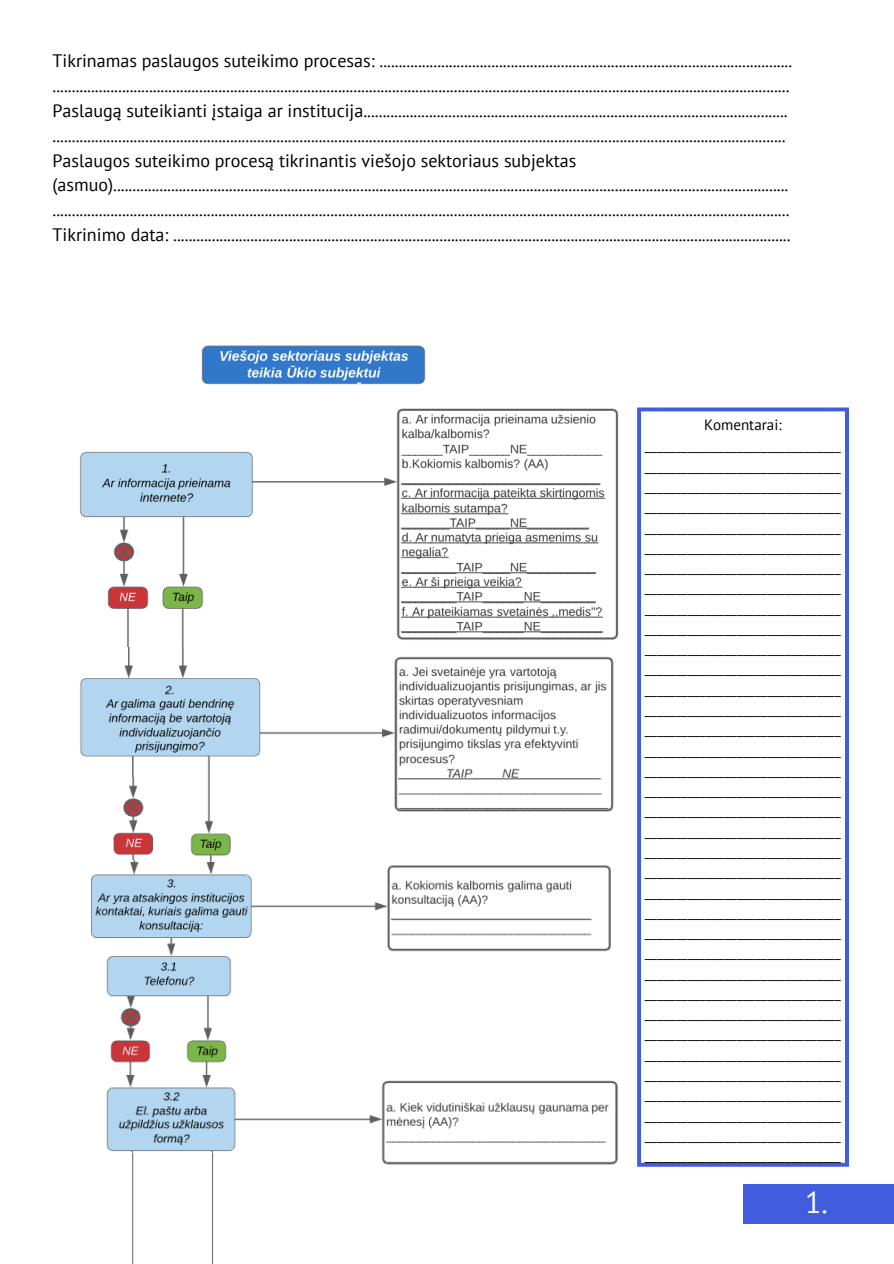
<style>
.page{position:relative;width:894px;height:1264px;background:#fff}
.page>*{position:absolute;margin:0;border:0;box-sizing:border-box;transform-origin:0 0}
.t1{font:30px "PT Sans";color:#fff}
.t2{font:18px/24.8px "PT Sans";color:#000}
.t3{font:15px/20.2px "PT Sans";color:#000;text-align:justify}
</style>
<div class="page">
<img style="left:80px;top:345px;width:539px;height:302px">
<img style="left:80px;top:647px;width:534px;height:213px">
<img style="left:91px;top:860px;width:527px;height:305px">
<div style="left:110px;top:1152px;width:119px;height:111px;background:#fff"></div>
<hr style="left:132px;top:1152px;width:1px;height:111px;background:#6f7274">
<hr style="left:212px;top:1152px;width:1px;height:111px;background:#6f7274">
<div style="left:743px;top:1183px;width:150px;height:40px;background:#415ddd"></div>
<svg style="left:637px;top:407px;width:211px;height:759px"></svg>
<p class="t2" style="left:53px;top:48px;width:741px">Tikrinamas paslaugos suteikimo procesas: ...........................................................................................................</p>
<p class="t2" style="left:53px;top:73px;width:738px">...............................................................................................................................................................................................</p>
<p class="t2" style="left:53px;top:98px;width:736px">Paslaugą suteikianti įstaiga ar institucija..............................................................................................................</p>
<p class="t2" style="left:53px;top:123px;width:734px">..............................................................................................................................................................................................</p>
<p class="t2" style="left:53px;top:147px;width:737px">Paslaugos suteikimo procesą tikrinantis viešojo sektoriaus subjektas (asmuo)...............................................................................................................................................................................</p>
<p class="t2" style="left:53px;top:197px;width:738px">...............................................................................................................................................................................................</p>
<p class="t2" style="left:53px;top:222px;width:739px">Tikrinimo data: ................................................................................................................................................................</p>
<p class="t3" style="left:703px;top:414px;width:79px">Komentarai:</p>
<p class="t3" style="left:644px;top:435px;width:197px">________________________________ ________________________________ ________________________________ ________________________________ ________________________________ ________________________________ ________________________________ ________________________________ ________________________________</p>
<p class="t3" style="left:644px;top:617px;width:197px">________________________________</p>
<p class="t3" style="left:644px;top:637px;width:197px">________________________________</p>
<p class="t3" style="left:644px;top:657px;width:197px">________________________________</p>
<p class="t3" style="left:644px;top:678px;width:197px">________________________________</p>
<p class="t3" style="left:644px;top:698px;width:197px">________________________________</p>
<p class="t3" style="left:644px;top:718px;width:197px">________________________________</p>
<p class="t3" style="left:644px;top:739px;width:197px">________________________________</p>
<p class="t3" style="left:644px;top:759px;width:197px">________________________________</p>
<p class="t3" style="left:644px;top:779px;width:197px">________________________________</p>
<p class="t3" style="left:644px;top:799px;width:197px">________________________________</p>
<p class="t3" style="left:644px;top:820px;width:197px">________________________________</p>
<p class="t3" style="left:644px;top:840px;width:197px">________________________________</p>
<p class="t3" style="left:644px;top:860px;width:197px">________________________________</p>
<p class="t3" style="left:644px;top:880px;width:197px">________________________________</p>
<p class="t3" style="left:644px;top:901px;width:197px">________________________________</p>
<p class="t3" style="left:644px;top:921px;width:197px">________________________________</p>
<p class="t3" style="left:644px;top:941px;width:197px">________________________________</p>
<p class="t3" style="left:644px;top:961px;width:197px">________________________________</p>
<p class="t3" style="left:644px;top:982px;width:197px">________________________________</p>
<p class="t3" style="left:644px;top:1002px;width:197px">________________________________</p>
<p class="t3" style="left:644px;top:1022px;width:197px">________________________________</p>
<p class="t3" style="left:644px;top:1043px;width:197px">________________________________</p>
<p class="t3" style="left:644px;top:1063px;width:197px">________________________________</p>
<p class="t3" style="left:644px;top:1083px;width:197px">________________________________</p>
<p class="t3" style="left:644px;top:1103px;width:197px">________________________________</p>
<p class="t3" style="left:644px;top:1124px;width:197px">________________________________</p>
<p class="t3" style="left:644px;top:1144px;width:197px">________________________________</p>
<p class="t1" style="left:804px;top:1181px;width:24px">1.</p>
</div>
